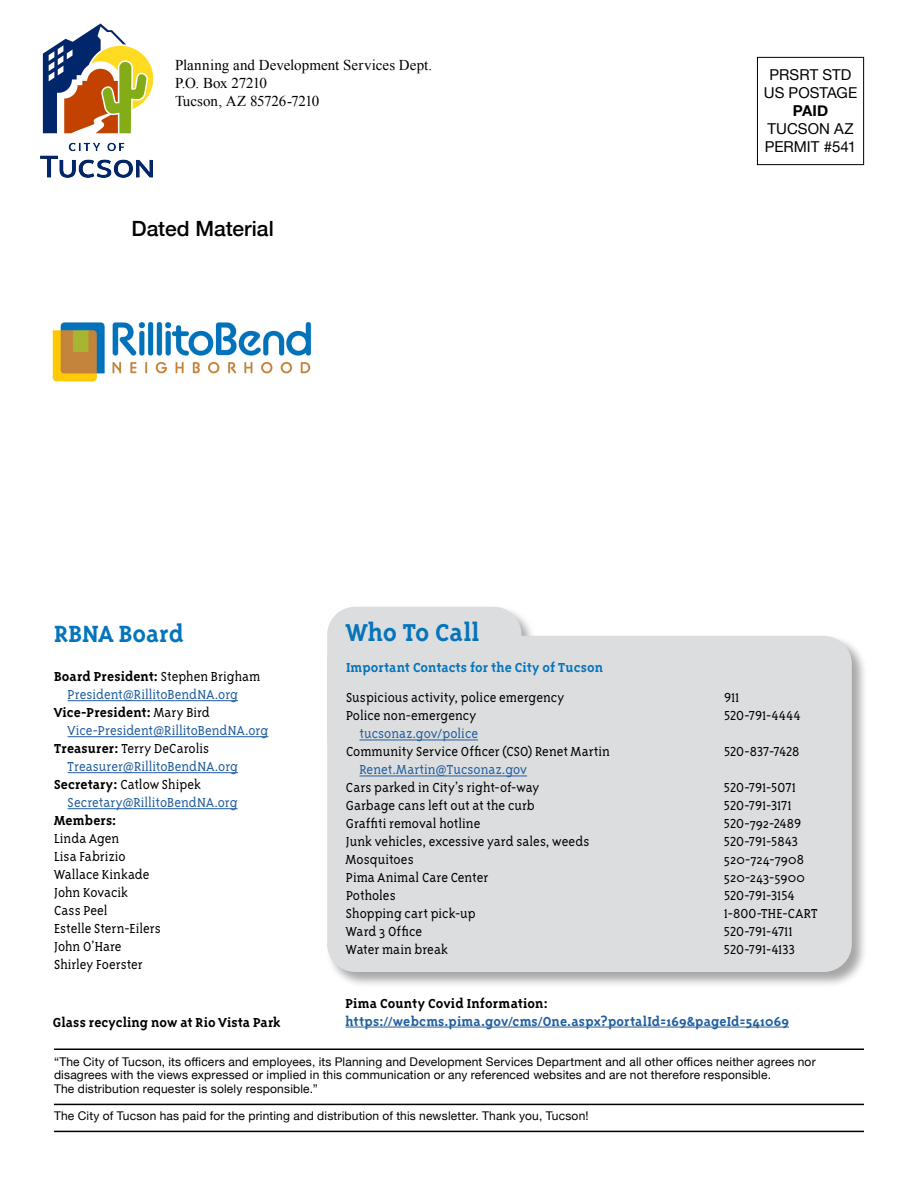
<style>
.page{position:relative;width:918px;height:1188px;background:#fff}
.page>*{position:absolute;margin:0;border:0;box-sizing:border-box;transform-origin:0 0}
.t1{font:700 28.05px "Triplex Serif OT";color:#0574bb}
.t2{font:700 27px "Triplex Serif OT";color:#0574bb}
.t3{font:500 21px "Helvetica Neue";color:#000}
.t4{font:300 15px/18px "Triplex Serif OT";color:#000}
.t5{font:300 15px "Triplex Serif OT";color:#215e9e}
.t6{font:700 15px "Triplex Serif OT";letter-spacing:.005em;color:#000}
.t7{font:15px/18px "Times New Roman";color:#000}
.t8{font:700 15px "Triplex Serif OT";letter-spacing:.01em;color:#215e9e}
.t9{font:15px/18px "Helvetica Neue";letter-spacing:.005em;color:#000;text-align:center}
.t10{font:700 15px "Triplex Serif OT";letter-spacing:.005em;color:#0574bb}
.t11{font:700 15px "Helvetica Neue";color:#000}
.t12{font:12px/13.5px "Helvetica Neue";letter-spacing:.015em;color:#000}
.s1{font-weight:300}
.s2{font-weight:700}
</style>
<div class="page">
<div style="left:757px;top:57px;width:107px;height:108px;border:1px solid #000"></div>
<hr style="left:54px;top:1048px;width:810px;height:2px;background:#000">
<hr style="left:54px;top:1104px;width:810px;height:1px;background:#000">
<hr style="left:54px;top:1131px;width:810px;height:1px;background:#000">
<div style="left:325px;top:605px;width:542px;height:383px;background:#000;opacity:.35"></div>
<div style="left:327px;top:636px;width:525px;height:336px;background:#dcddde;border-radius:28px"></div>
<div style="left:327px;top:607px;width:195px;height:158px;background:#dcddde;border-radius:28px"></div>
<hr style="left:360px;top:740px;width:118px;height:1px;background:#215e9e">
<hr style="left:360px;top:776px;width:167px;height:1px;background:#215e9e">
<img style="left:52px;top:322px;width:260px;height:60px">
<hr style="left:68px;top:700px;width:170px;height:1px;background:#215e9e">
<hr style="left:68px;top:736px;width:200px;height:1px;background:#215e9e">
<hr style="left:68px;top:772px;width:170px;height:1px;background:#215e9e">
<hr style="left:68px;top:808px;width:170px;height:1px;background:#215e9e">
<hr style="left:346px;top:1027px;width:443px;height:1px;background:#215e9e">
<img style="left:40px;top:23px;width:114px;height:154px">
<p class="t7" style="left:175px;top:56px;width:259px">Planning and Development Services Dept.<br>P.O. Box 27210<br>Tucson, AZ 85726-7210</p>
<p class="t9" style="left:764px;top:67px;width:95px">PRSRT STD<br>US POSTAGE</p>
<p class="t11" style="left:793px;top:99px;width:37px">PAID</p>
<p class="t9" style="left:765px;top:121px;width:93px;text-align:left">TUCSON AZ<br>PERMIT #541</p>
<h3 class="t3" style="left:131px;top:212px;width:144px">Dated Material</h3>
<h2 class="t2" style="left:54px;top:619px;width:131px">RBNA Board</h2>
<p class="t6" style="left:54px;top:669px;width:208px">Board President: <span class="s1">Stephen Brigham</span></p>
<p class="t5" style="left:68px;top:687px;width:172px">President@RillitoBendNA.org</p>
<p class="t6" style="left:54px;top:705px;width:157px">Vice-President: <span class="s1">Mary Bird</span></p>
<p class="t5" style="left:68px;top:723px;width:202px">Vice-President@RillitoBendNA.org</p>
<p class="t4" style="left:54px;top:740px;width:156px"><span class="s2">Treasurer:</span> Terry DeCarolis</p>
<p class="t5" style="left:68px;top:759px;width:172px">Treasurer@RillitoBendNA.org</p>
<p class="t4" style="left:54px;top:776px;width:148px"><span class="s2">Secretary:</span> Catlow Shipek</p>
<p class="t5" style="left:68px;top:795px;width:172px">Secretary@RillitoBendNA.org</p>
<p class="t6" style="left:54px;top:813px;width:64px">Members:</p>
<p class="t4" style="left:54px;top:830px;width:108px">Linda Agen<br>Lisa Fabrizio<br>Wallace Kinkade<br>John Kovacik<br>Cass Peel<br>Estelle Stern-Eilers<br>John O’Hare<br>Shirley Foerster</p>
<p class="t6" style="left:53px;top:1014px;width:229px">Glass recycling now at Rio Vista Park</p>
<h1 class="t1" style="left:346px;top:618px;width:135px">Who To Call</h1>
<p class="t10" style="left:346px;top:660px;width:258px">Important Contacts for the City of Tucson</p>
<p class="t4" style="left:346px;top:689px;width:220px">Suspicious activity, police emergency</p>
<p class="t4" style="left:724px;top:689px;width:17px">911</p>
<p class="t4" style="left:346px;top:707px;width:132px">Police non-emergency</p>
<p class="t4" style="left:724px;top:707px;width:78px">520-791-4444</p>
<p class="t5" style="left:360px;top:726px;width:120px">tucsonaz.gov/police</p>
<p class="t4" style="left:346px;top:743px;width:265px">Community Service Officer (CSO) Renet Martin</p>
<p class="t4" style="left:724px;top:743px;width:77px">520-837-7428</p>
<p class="t5" style="left:359px;top:762px;width:169px">Renet.Martin@Tucsonaz.gov</p>
<p class="t4" style="left:346px;top:779px;width:195px">Cars parked in City’s right-of-way</p>
<p class="t4" style="left:724px;top:779px;width:73px">520-791-5071</p>
<p class="t4" style="left:346px;top:797px;width:190px">Garbage cans left out at the curb</p>
<p class="t4" style="left:724px;top:797px;width:69px">520-791-3171</p>
<p class="t4" style="left:346px;top:815px;width:136px">Graffiti removal hotline</p>
<p class="t4" style="left:724px;top:815px;width:79px">520-792-2489</p>
<p class="t4" style="left:346px;top:833px;width:245px">Junk vehicles, excessive yard sales, weeds</p>
<p class="t4" style="left:724px;top:833px;width:76px">520-791-5843</p>
<p class="t4" style="left:346px;top:851px;width:69px">Mosquitoes</p>
<p class="t4" style="left:724px;top:851px;width:82px">520-724-7908</p>
<p class="t4" style="left:346px;top:869px;width:144px">Pima Animal Care Center</p>
<p class="t4" style="left:724px;top:869px;width:82px">520-243-5900</p>
<p class="t4" style="left:346px;top:887px;width:51px">Potholes</p>
<p class="t4" style="left:724px;top:887px;width:72px">520-791-3154</p>
<p class="t4" style="left:346px;top:905px;width:131px">Shopping cart pick-up</p>
<p class="t4" style="left:724px;top:905px;width:95px">1-800-THE-CART</p>
<p class="t4" style="left:346px;top:923px;width:78px">Ward 3 Office</p>
<p class="t4" style="left:724px;top:923px;width:70px">520-791-4711</p>
<p class="t4" style="left:346px;top:941px;width:104px">Water main break</p>
<p class="t4" style="left:724px;top:941px;width:73px">520-791-4133</p>
<p class="t6" style="left:346px;top:995px;width:204px">Pima County Covid Information:</p>
<p class="t8" style="left:346px;top:1013px;width:445px">https://webcms.pima.gov/cms/One.aspx?portalId=169&amp;pageId=541069</p>
<p class="t12" style="left:54px;top:1055px;width:763px">“The City of Tucson, its officers and employees, its Planning and Development Services Department and all other offices neither agrees nor disagrees with the views expressed or implied in this communication or any referenced websites and are not therefore responsible.<br>The distribution requester is solely responsible.”</p>
<p class="t12" style="left:54px;top:1109px;width:536px">The City of Tucson has paid for the printing and distribution of this newsletter. Thank you, Tucson!</p>
</div>
